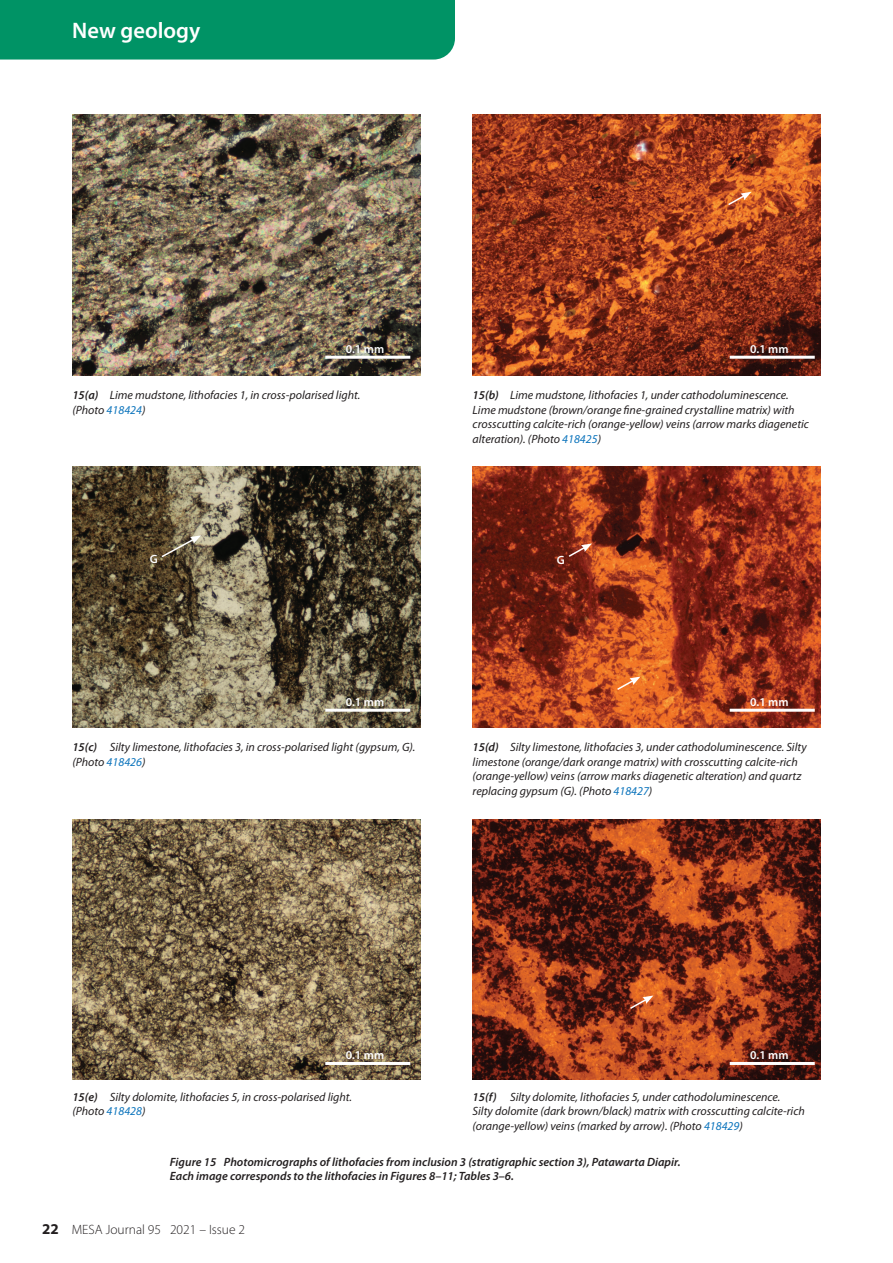
<style>
.page{position:relative;width:893px;height:1263px;background:#fff}
.page>*{position:absolute;margin:0;border:0;box-sizing:border-box;transform-origin:0 0}
.t1{font:600 22.5px "Myriad Pro";color:#fff}
.t2{font:300 13.5px "Myriad Pro";color:#231f20}
.t3{font:italic 12px/14.4px "Myriad Pro";color:#231f20}
.t4{font:italic 600 12px/14.4px "Myriad Pro";color:#231f20}
.t5{font:600 12px "Myriad Pro";color:#fff}
.s1{font-weight:600}
.s2{color:#0c74bc}
.s3{font-weight:700;font-size:15px}
</style>
<div class="page">
<div style="left:0;top:0;width:455px;height:60px;background:#009365"></div>
<img style="left:72px;top:115px;width:348px;height:260px">
<img style="left:72px;top:819px;width:348px;height:260px">
<hr style="left:325px;top:356px;width:85px;height:3px;background:#fff">
<hr style="left:325px;top:1062px;width:85px;height:3px;background:#fff">
<img style="left:72px;top:467px;width:348px;height:260px">
<hr style="left:325px;top:709px;width:85px;height:3px;background:#fff">
<svg style="left:160px;top:535px;width:41px;height:24px"></svg>
<img style="left:473px;top:115px;width:347px;height:260px">
<hr style="left:730px;top:356px;width:85px;height:3px;background:#fff">
<svg style="left:726px;top:192px;width:25px;height:15px"></svg>
<img style="left:473px;top:467px;width:347px;height:260px">
<hr style="left:730px;top:709px;width:85px;height:3px;background:#fff">
<svg style="left:567px;top:543px;width:25px;height:15px"></svg>
<svg style="left:615px;top:676px;width:25px;height:15px"></svg>
<img style="left:473px;top:819px;width:347px;height:260px">
<hr style="left:730px;top:1062px;width:85px;height:3px;background:#fff">
<svg style="left:628px;top:995px;width:25px;height:15px"></svg>
<h1 class="t1" style="left:72px;top:16px;width:130px">New geology</h1>
<p class="t5" style="left:346px;top:341px;width:40px">0.1 mm</p>
<p class="t5" style="left:750px;top:341px;width:40px">0.1 mm</p>
<p class="t3" style="left:72px;top:388px;width:290px"><span class="s1">15(a)</span> Lime mudstone, lithofacies 1, in cross-polarised light. (Photo <span class="s2">418424</span>)</p>
<p class="t3" style="left:473px;top:388px;width:338px"><span class="s1">15(b)</span> Lime mudstone, lithofacies 1, under cathodoluminescence.<br>Lime mudstone (brown/orange fine-grained crystalline matrix) with crosscutting calcite-rich (orange-yellow) veins (arrow marks diagenetic alteration). (Photo <span class="s2">418425</span>)</p>
<p class="t5" style="left:150px;top:551px;width:9px">G</p>
<p class="t5" style="left:557px;top:552px;width:9px">G</p>
<p class="t5" style="left:346px;top:694px;width:40px">0.1 mm</p>
<p class="t5" style="left:750px;top:694px;width:40px">0.1 mm</p>
<p class="t3" style="left:72px;top:740px;width:345px"><span class="s1">15(c)</span> Silty limestone, lithofacies 3, in cross-polarised light (gypsum, G). (Photo <span class="s2">418426</span>)</p>
<p class="t3" style="left:473px;top:740px;width:336px"><span class="s1">15(d)</span> Silty limestone, lithofacies 3, under cathodoluminescence. Silty limestone (orange/dark orange matrix) with crosscutting calcite-rich (orange-yellow) veins (arrow marks diagenetic alteration) and quartz replacing gypsum (G). (Photo <span class="s2">418427</span>)</p>
<p class="t5" style="left:346px;top:1047px;width:40px">0.1 mm</p>
<p class="t3" style="left:72px;top:1089px;width:281px"><span class="s1">15(e)</span> Silty dolomite, lithofacies 5, in cross-polarised light. (Photo <span class="s2">418428</span>)</p>
<p class="t5" style="left:750px;top:1047px;width:40px">0.1 mm</p>
<p class="t3" style="left:473px;top:1089px;width:334px"><span class="s1">15(f)</span> Silty dolomite, lithofacies 5, under cathodoluminescence.<br>Silty dolomite (dark brown/black) matrix with crosscutting calcite-rich (orange-yellow) veins (marked by arrow). (Photo <span class="s2">418429</span>)</p>
<p class="t4" style="left:170px;top:1154px;width:512px">Figure 15 Photomicrographs of lithofacies from inclusion 3 (stratigraphic section 3), Patawarta Diapir.<br>Each image corresponds to the lithofacies in Figures 8–11; Tables 3–6.</p>
<p class="t2" style="left:42px;top:1221px;width:205px"><span class="s3">22</span> MESA Journal 95 2021 – Issue 2</p>
</div>
